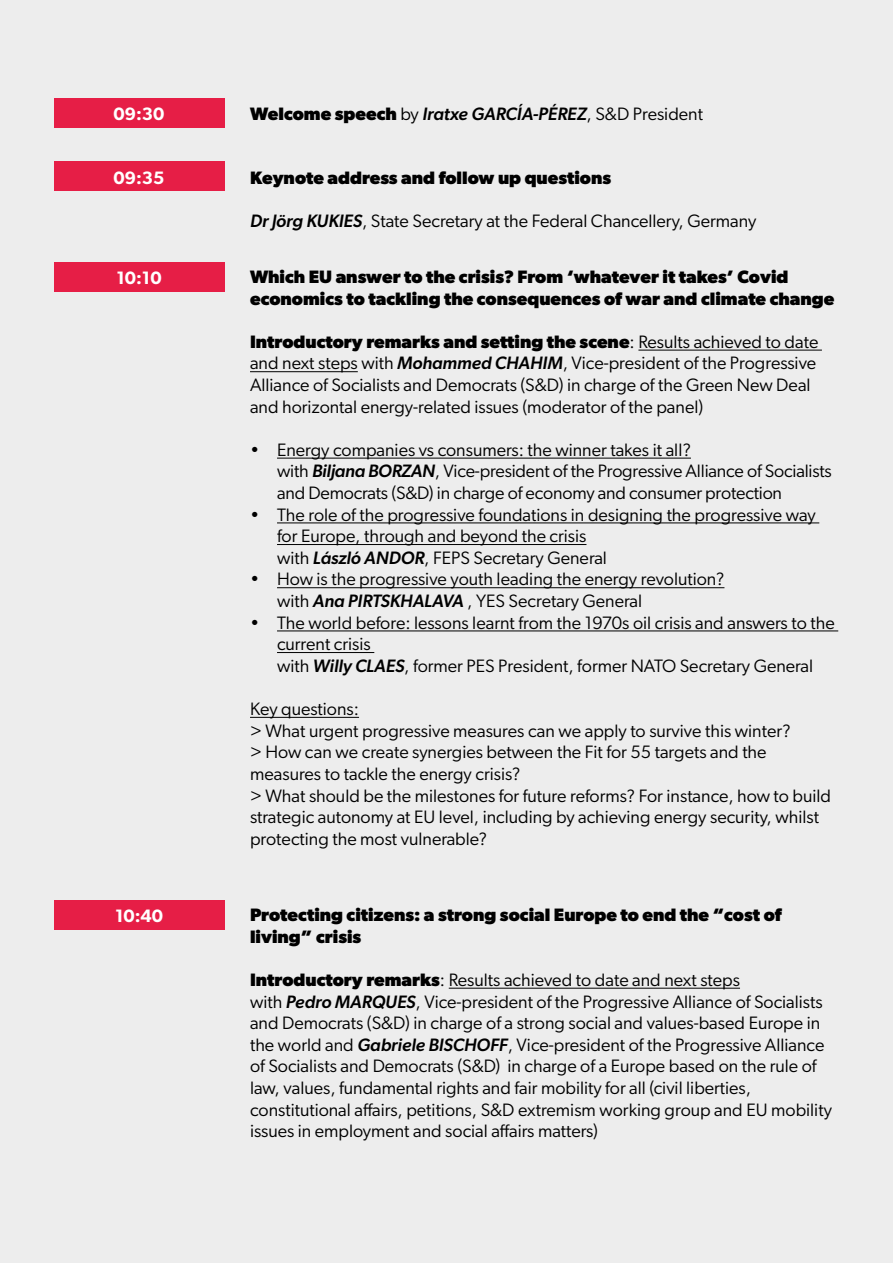
<style>
.page{position:relative;width:893px;height:1263px;background:#fff}
.page>*{position:absolute;margin:0;border:0;box-sizing:border-box;transform-origin:0 0}
.t1{font:18px/21.6px "Gibson";color:#000}
.t2{font:700 18px/21.6px "Gibson";color:#000}
.t3{font:italic 500 18px "Gibson";color:#000}
.t4{font:600 18px "Gibson";color:#fff}
.s1{font-weight:700;font-style:normal}
.s2{font-weight:400;font-style:normal}
.s3{font-weight:500;font-style:italic}
.s4{font-weight:700}
</style>
<div class="page">
<div style="left:1px;top:0;width:892px;height:1263px;background:#ededed"></div>
<div style="left:54px;top:98px;width:170px;height:30px;background:#e61e46"></div>
<div style="left:54px;top:162px;width:170px;height:29px;background:#e61e46"></div>
<div style="left:54px;top:262px;width:170px;height:30px;background:#e61e46"></div>
<hr style="left:638px;top:350px;width:184px;height:1px;background:#000">
<hr style="left:250px;top:371px;width:108px;height:1px;background:#000">
<hr style="left:277px;top:458px;width:414px;height:1px;background:#000">
<hr style="left:277px;top:522px;width:542px;height:1px;background:#000">
<hr style="left:277px;top:544px;width:309px;height:1px;background:#000">
<hr style="left:277px;top:587px;width:447px;height:1px;background:#000">
<hr style="left:277px;top:630px;width:561px;height:1px;background:#000">
<hr style="left:277px;top:652px;width:97px;height:1px;background:#000">
<hr style="left:250px;top:717px;width:109px;height:1px;background:#000">
<div style="left:54px;top:900px;width:170px;height:30px;background:#e61e46"></div>
<hr style="left:449px;top:988px;width:291px;height:1px;background:#000">
<p class="t4" style="left:114px;top:103px;width:52px">09:30</p>
<p class="t4" style="left:114px;top:167px;width:52px">09:35</p>
<p class="t3" style="left:250px;top:103px;width:454px"><span class="s1">Welcome speech</span> <span class="s2">by</span> Iratxe GARCÍA-PÉREZ<span class="s2">, S&amp;D President</span></p>
<p class="t2" style="left:250px;top:166px;width:363px">Keynote address and follow up questions</p>
<p class="t1" style="left:250px;top:210px;width:508px"><span class="s3">Dr Jörg KUKIES</span>, State Secretary at the Federal Chancellery, Germany</p>
<p class="t4" style="left:116px;top:267px;width:47px">10:10</p>
<p class="t2" style="left:250px;top:266px;width:586px">Which EU answer to the crisis? From ‘whatever it takes’ Covid economics to tackling the consequences of war and climate change</p>
<p class="t1" style="left:250px;top:331px;width:570px"><span class="s4">Introductory remarks and setting the scene</span>: Results achieved to date and next steps with <span class="s3">Mohammed CHAHIM</span>, Vice-president of the Progressive Alliance of Socialists and Democrats (S&amp;D) in charge of the Green New Deal and horizontal energy-related issues (moderator of the panel)</p>
<p class="t1" style="left:277px;top:439px;width:556px;text-indent:-27px">• Energy companies vs consumers: the winner takes it all?<br>with <span class="s3">Biljana BORZAN</span>, Vice-president of the Progressive Alliance of Socialists and Democrats (S&amp;D) in charge of economy and consumer protection</p>
<p class="t1" style="left:277px;top:503px;width:540px;text-indent:-27px">• The role of the progressive foundations in designing the progressive way for Europe, through and beyond the crisis<br>with <span class="s3">László ANDOR</span>, FEPS Secretary General</p>
<p class="t1" style="left:277px;top:568px;width:449px;text-indent:-27px">• How is the progressive youth leading the energy revolution? with <span class="s3">Ana PIRTSKHALAVA</span> , YES Secretary General</p>
<p class="t1" style="left:277px;top:611px;width:559px;text-indent:-27px">• The world before: lessons learnt from the 1970s oil crisis and answers to the current crisis<br>with <span class="s3">Willy CLAES</span>, former PES President, former NATO Secretary General</p>
<p class="t1" style="left:250px;top:698px;width:583px">Key questions:<br>&gt; What urgent progressive measures can we apply to survive this winter?<br>&gt; How can we create synergies between the Fit for 55 targets and the measures to tackle the energy crisis?<br>&gt; What should be the milestones for future reforms? For instance, how to build strategic autonomy at EU level, including by achieving energy security, whilst protecting the most vulnerable?</p>
<p class="t4" style="left:115px;top:905px;width:50px">10:40</p>
<p class="t2" style="left:250px;top:904px;width:533px">Protecting citizens: a strong social Europe to end the “cost of living” crisis</p>
<p class="t1" style="left:250px;top:969px;width:583px"><span class="s4">Introductory remarks</span>: Results achieved to date and next steps<br>with <span class="s3">Pedro MARQUES</span>, Vice-president of the Progressive Alliance of Socialists and Democrats (S&amp;D) in charge of a strong social and values-based Europe in the world and <span class="s3">Gabriele BISCHOFF</span>, Vice-president of the Progressive Alliance of Socialists and Democrats (S&amp;D) in charge of a Europe based on the rule of law, values, fundamental rights and fair mobility for all (civil liberties, constitutional affairs, petitions, S&amp;D extremism working group and EU mobility issues in employment and social affairs matters)</p>
</div>
